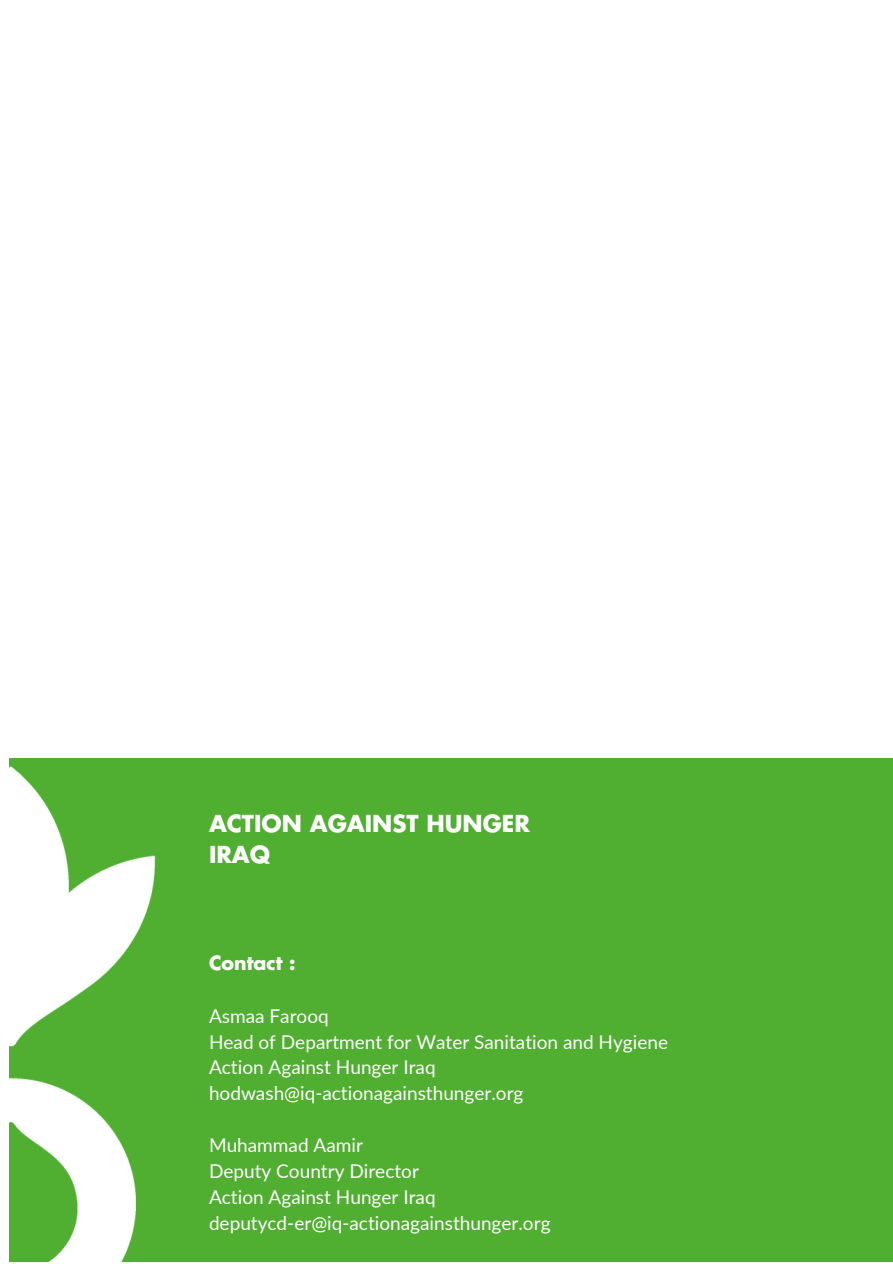
<style>
.page{position:relative;width:893px;height:1264px;background:#fff}
.page>*{position:absolute;margin:0;border:0;box-sizing:border-box;transform-origin:0 0}
.t1{font:700 22.8px/31.5px "Futura LT Pro";color:#fff}
.t2{font:19.05px/25.8px "Lato";color:#fff}
.t3{font:700 19.05px "Futura LT Pro";color:#fff}
</style>
<div class="page">
<div style="left:9px;top:758px;width:883px;height:503px;background:#50af31"></div>
<img style="left:9px;top:766px;width:163px;height:496px">
<p class="t1" style="left:209px;top:808px;width:322px">ACTION AGAINST HUNGER<br>IRAQ</p>
<p class="t3" style="left:209px;top:954px;width:88px">Contact :</p>
<p class="t2" style="left:209px;top:1002px;width:460px">Asmaa Farooq<br>Head of Department for Water Sanitation and Hygiene Action Against Hunger Iraq hodwash@iq-actionagainsthunger.org</p>
<p class="t2" style="left:209px;top:1131px;width:343px">Muhammad Aamir<br>Deputy Country Director<br>Action Against Hunger Iraq deputycd-er@iq-actionagainsthunger.org</p>
</div>
